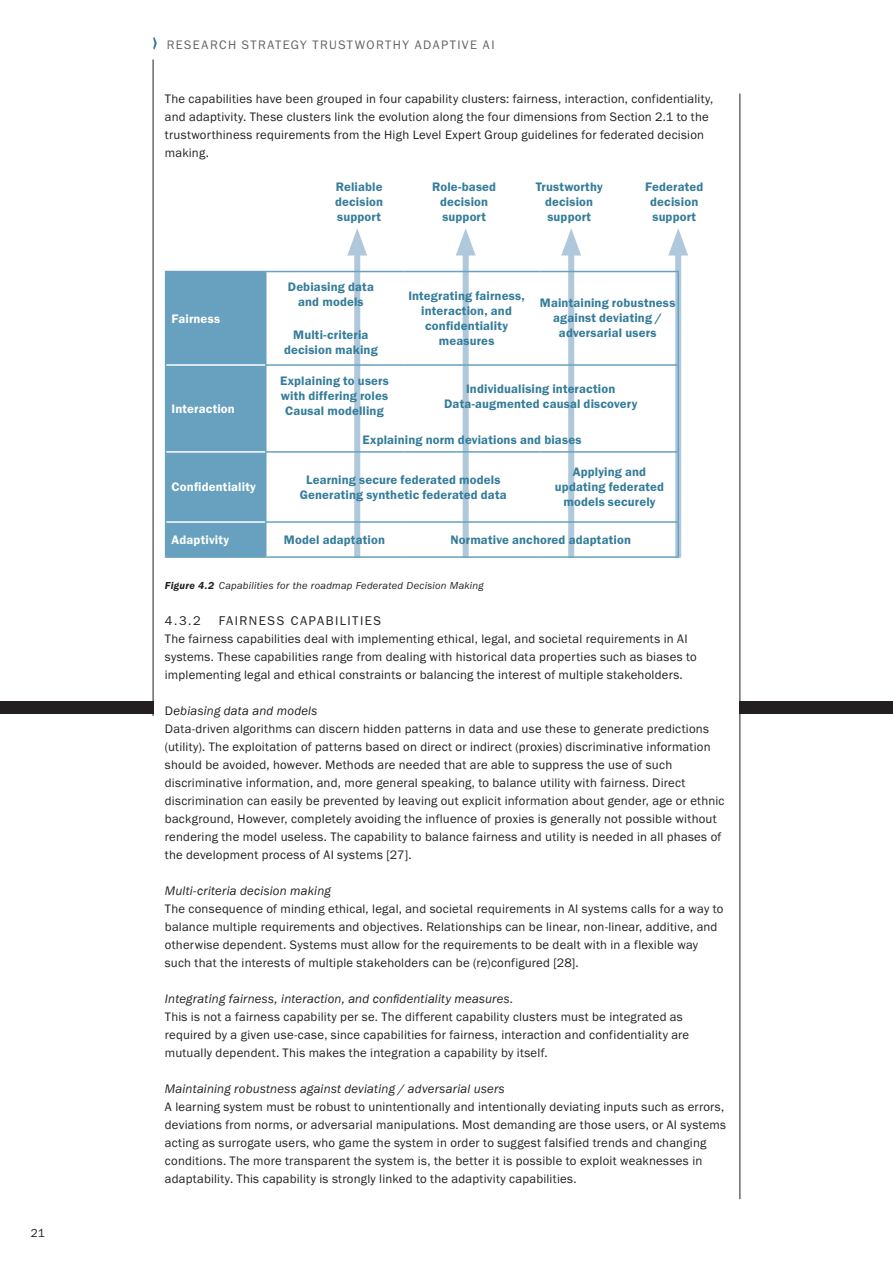
<style>
.page{position:relative;width:893px;height:1263px;background:#fff}
.page>*{position:absolute;margin:0;border:0;box-sizing:border-box;transform-origin:0 0}
._06_TNO-Bodytekst{font:12.75px/18px "Franklin Goth EF";letter-spacing:.015em;color:#231f20}
._04_TNO-Tussenkop{font:600 12.75px/15px "Franklin Goth EF";letter-spacing:.01em;color:#347c99;text-align:center}
._06_TNO-Bodytekst-2{font:italic 12.75px "Franklin Gothic";letter-spacing:.015em;color:#231f20}
._04_TNO-Tussenkop-2{font:600 12.75px "Franklin Goth EF";letter-spacing:.01em;color:#fff}
.t1{font:12.75px "Franklin Goth EF";letter-spacing:.11em;color:#636366}
._12_TNO-Kopregel{font:12.75px "ITC Franklin Gothic Std";letter-spacing:.115em;color:#231f20}
.t2{font:12px "Franklin Goth EF";color:#231f20}
._12_TNO-Bijschrift{font:italic 10.5px "ITC Franklin Gothic Std";letter-spacing:.025em;color:#231f20}
.s1{font-weight:600}
.s2{font-family:"Franklin Goth EF";font-style:normal}
</style>
<div class="page">
<div style="left:0;top:701px;width:154px;height:12px;background:#231f20"></div>
<div style="left:740px;top:701px;width:153px;height:12px;background:#231f20"></div>
<svg style="left:153px;top:37px;width:4px;height:13px"></svg>
<hr style="left:153px;top:60px;width:1px;height:656px;background:#231f20">
<hr style="left:740px;top:94px;width:1px;height:1105px;background:#231f20">
<div style="left:675px;top:244px;width:6px;height:314px;background:#afc8db"></div>
<svg style="left:668px;top:228px;width:20px;height:27px"></svg>
<div style="left:568px;top:244px;width:6px;height:314px;background:#afc8db"></div>
<svg style="left:561px;top:228px;width:20px;height:27px"></svg>
<div style="left:354px;top:244px;width:6px;height:314px;background:#afc8db"></div>
<svg style="left:347px;top:228px;width:20px;height:27px"></svg>
<div style="left:463px;top:244px;width:6px;height:314px;background:#afc8db"></div>
<svg style="left:456px;top:228px;width:20px;height:27px"></svg>
<hr style="left:266px;top:271px;width:137px;height:1px;background:#67a1bf">
<hr style="left:403px;top:271px;width:138px;height:1px;background:#67a1bf">
<hr style="left:541px;top:271px;width:138px;height:1px;background:#67a1bf">
<hr style="left:265px;top:364px;width:138px;height:2px;background:#67a1bf">
<hr style="left:403px;top:364px;width:138px;height:2px;background:#67a1bf">
<hr style="left:541px;top:364px;width:138px;height:2px;background:#67a1bf">
<hr style="left:265px;top:451px;width:138px;height:2px;background:#67a1bf">
<hr style="left:403px;top:451px;width:138px;height:2px;background:#67a1bf">
<hr style="left:541px;top:451px;width:138px;height:2px;background:#67a1bf">
<hr style="left:265px;top:521px;width:138px;height:2px;background:#67a1bf">
<hr style="left:403px;top:521px;width:138px;height:2px;background:#67a1bf">
<hr style="left:541px;top:521px;width:138px;height:2px;background:#67a1bf">
<hr style="left:266px;top:556px;width:137px;height:2px;background:#67a1bf">
<hr style="left:403px;top:556px;width:138px;height:2px;background:#67a1bf">
<hr style="left:541px;top:556px;width:138px;height:2px;background:#67a1bf">
<hr style="left:165px;top:271px;width:101px;height:1px;background:#67a1bf">
<div style="left:165px;top:272px;width:101px;height:284px;background:#67a1bf"></div>
<hr style="left:165px;top:452px;width:1px;height:70px;background:#67a1bf">
<hr style="left:265px;top:453px;width:1px;height:68px;background:#67a1bf">
<hr style="left:165px;top:522px;width:1px;height:34px;background:#67a1bf">
<hr style="left:265px;top:523px;width:1px;height:33px;background:#67a1bf">
<hr style="left:166px;top:364px;width:99px;height:2px;background:#fff">
<hr style="left:166px;top:451px;width:99px;height:2px;background:#fff">
<hr style="left:166px;top:521px;width:99px;height:2px;background:#fff">
<hr style="left:165px;top:556px;width:101px;height:2px;background:#67a1bf">
<hr style="left:677px;top:272px;width:2px;height:92px;background:#67a1bf">
<hr style="left:677px;top:366px;width:2px;height:61px;background:#67a1bf">
<hr style="left:677px;top:427px;width:2px;height:24px;background:#67a1bf">
<hr style="left:677px;top:453px;width:2px;height:68px;background:#67a1bf">
<hr style="left:677px;top:523px;width:2px;height:33px;background:#67a1bf">
<p class="t2" style="left:31px;top:1226px;width:16px">21</p>
<p class="t1" style="left:167px;top:38px;width:329px">RESEARCH STRATEGY TRUSTWORTHY ADAPTIVE AI</p>
<p class="_06_TNO-Bodytekst" style="left:165px;top:90px;width:550px">The capabilities have been grouped in four capability clusters: fairness, interaction, confidentiality, and adaptivity. These clusters link the evolution along the four dimensions from Section 2.1 to the trustworthiness requirements from the High Level Expert Group guidelines for federated decision making.</p>
<p class="_04_TNO-Tussenkop-2" style="left:172px;top:311px;width:50px">Fairness</p>
<p class="_04_TNO-Tussenkop-2" style="left:172px;top:401px;width:65px">Interaction</p>
<p class="_04_TNO-Tussenkop-2" style="left:172px;top:480px;width:86px">Confidentiality</p>
<p class="_04_TNO-Tussenkop" style="left:336px;top:179px;width:48px">Reliable</p>
<p class="_04_TNO-Tussenkop" style="left:335px;top:194px;width:50px">decision</p>
<p class="_04_TNO-Tussenkop" style="left:337px;top:209px;width:45px">support</p>
<p class="_04_TNO-Tussenkop" style="left:288px;top:279px;width:88px">Debiasing data</p>
<p class="_04_TNO-Tussenkop" style="left:298px;top:294px;width:67px">and models</p>
<p class="_04_TNO-Tussenkop" style="left:293px;top:327px;width:77px">Multi-criteria</p>
<p class="_04_TNO-Tussenkop" style="left:284px;top:342px;width:95px">decision making</p>
<p class="_04_TNO-Tussenkop" style="left:432px;top:179px;width:66px">Role-based decision</p>
<p class="_04_TNO-Tussenkop" style="left:442px;top:209px;width:45px">support</p>
<p class="_04_TNO-Tussenkop" style="left:536px;top:179px;width:68px">Trustworthy</p>
<p class="_04_TNO-Tussenkop" style="left:545px;top:194px;width:50px">decision</p>
<p class="_04_TNO-Tussenkop" style="left:547px;top:209px;width:45px">support</p>
<p class="_04_TNO-Tussenkop" style="left:645px;top:179px;width:60px">Federated</p>
<p class="_04_TNO-Tussenkop" style="left:650px;top:194px;width:50px">decision</p>
<p class="_04_TNO-Tussenkop" style="left:652px;top:209px;width:45px">support</p>
<p class="_04_TNO-Tussenkop" style="left:408px;top:288px;width:118px">Integrating fairness, interaction, and confidentiality measures</p>
<p class="_04_TNO-Tussenkop" style="left:540px;top:296px;width:137px">Maintaining robustness against deviating / adversarial users</p>
<p class="_04_TNO-Tussenkop" style="left:280px;top:373px;width:110px;text-align:left">Explaining to users with differing roles</p>
<p class="_04_TNO-Tussenkop" style="left:285px;top:403px;width:100px">Causal modelling</p>
<p class="_04_TNO-Tussenkop" style="left:466px;top:381px;width:151px">Individualising interaction</p>
<p class="_04_TNO-Tussenkop" style="left:444px;top:396px;width:195px">Data-augmented causal discovery</p>
<p class="_04_TNO-Tussenkop" style="left:362px;top:432px;width:220px">Explaining norm deviations and biases</p>
<p class="_04_TNO-Tussenkop" style="left:306px;top:472px;width:196px">Learning secure federated models</p>
<p class="_04_TNO-Tussenkop" style="left:300px;top:487px;width:208px">Generating synthetic federated data</p>
<p class="_04_TNO-Tussenkop" style="left:555px;top:465px;width:111px">Applying and updating federated models securely</p>
<p class="_04_TNO-Tussenkop-2" style="left:172px;top:532px;width:59px">Adaptivity</p>
<p class="_04_TNO-Tussenkop" style="left:284px;top:532px;width:103px">Model adaptation</p>
<p class="_04_TNO-Tussenkop" style="left:450px;top:532px;width:182px">Normative anchored adaptation</p>
<p class="_12_TNO-Bijschrift" style="left:165px;top:579px;width:320px"><span class="s1">Figure 4.2</span> Capabilities for the roadmap Federated Decision Making</p>
<p class="_12_TNO-Kopregel" style="left:165px;top:613px;width:38px">4.3.2</p>
<p class="_12_TNO-Kopregel" style="left:219px;top:613px;width:164px">FAIRNESS CAPABILITIES</p>
<p class="_06_TNO-Bodytekst" style="left:165px;top:630px;width:533px">The fairness capabilities deal with implementing ethical, legal, and societal requirements in AI systems. These capabilities range from dealing with historical data properties such as biases to implementing legal and ethical constraints or balancing the interest of multiple stakeholders.</p>
<p class="_06_TNO-Bodytekst-2" style="left:165px;top:703px;width:154px"><span class="s2">D</span>ebiasing data and models</p>
<p class="_06_TNO-Bodytekst" style="left:165px;top:720px;width:561px">Data-driven algorithms can discern hidden patterns in data and use these to generate predictions (utility). The exploitation of patterns based on direct or indirect (proxies) discriminative information should be avoided, however. Methods are needed that are able to suppress the use of such discriminative information, and, more general speaking, to balance utility with fairness. Direct discrimination can easily be prevented by leaving out explicit information about gender, age or ethnic background, However, completely avoiding the influence of proxies is generally not possible without rendering the model useless. The capability to balance fairness and utility is needed in all phases of the development process of AI systems [27].</p>
<p class="_06_TNO-Bodytekst-2" style="left:165px;top:883px;width:167px">Multi-criteria decision making</p>
<p class="_06_TNO-Bodytekst" style="left:165px;top:900px;width:560px">The consequence of minding ethical, legal, and societal requirements in AI systems calls for a way to balance multiple requirements and objectives. Relationships can be linear, non-linear, additive, and otherwise dependent. Systems must allow for the requirements to be dealt with in a flexible way such that the interests of multiple stakeholders can be (re)configured [28].</p>
<p class="_06_TNO-Bodytekst-2" style="left:165px;top:991px;width:350px">Integrating fairness, interaction, and confidentiality measures.</p>
<p class="_06_TNO-Bodytekst" style="left:165px;top:1008px;width:526px">This is not a fairness capability per se. The different capability clusters must be integrated as required by a given use-case, since capabilities for fairness, interaction and confidentiality are mutually dependent. This makes the integration a capability by itself.</p>
<p class="_06_TNO-Bodytekst-2" style="left:165px;top:1081px;width:341px">Maintaining robustness against deviating / adversarial users</p>
<p class="_06_TNO-Bodytekst" style="left:165px;top:1098px;width:563px">A learning system must be robust to unintentionally and intentionally deviating inputs such as errors, deviations from norms, or adversarial manipulations. Most demanding are those users, or AI systems acting as surrogate users, who game the system in order to suggest falsified trends and changing conditions. The more transparent the system is, the better it is possible to exploit weaknesses in adaptability. This capability is strongly linked to the adaptivity capabilities.</p>
</div>
